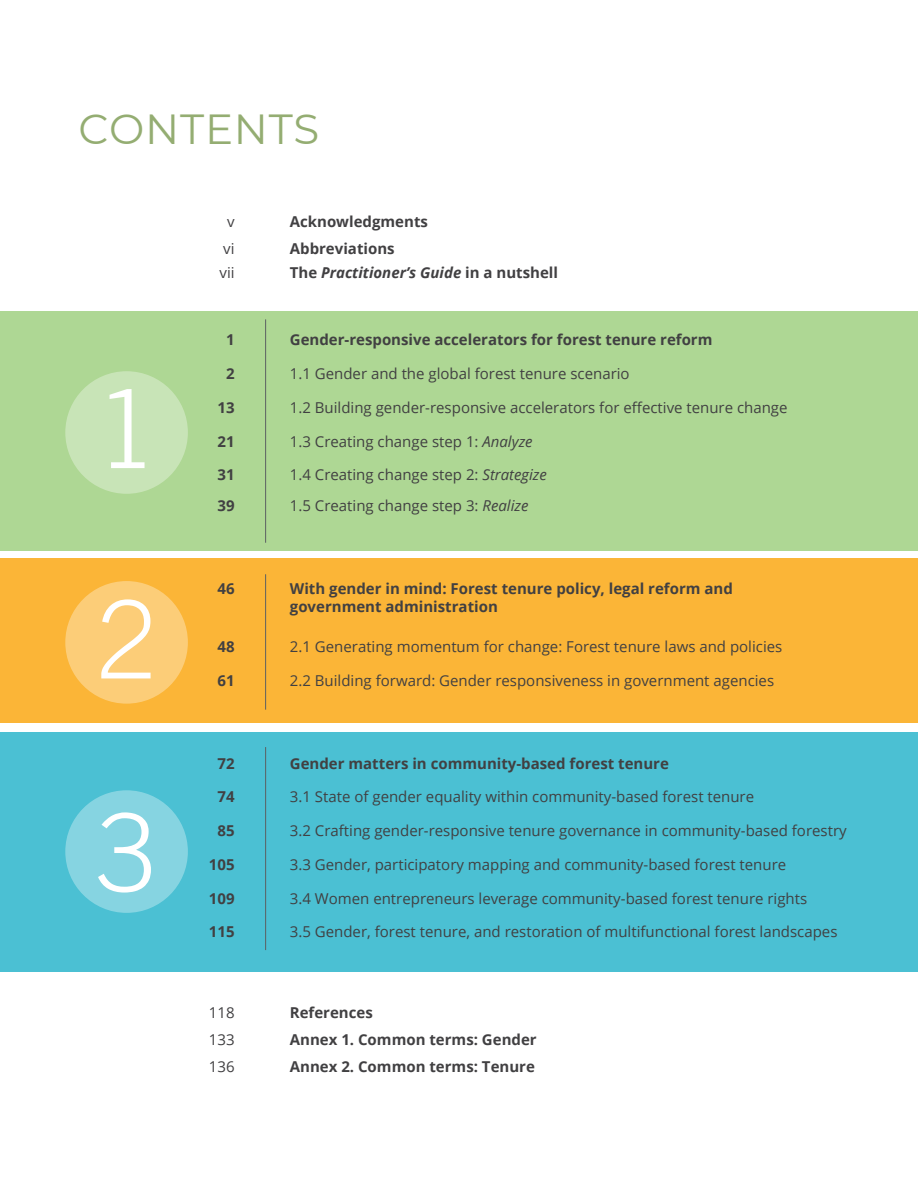
<style>
.page{position:relative;width:918px;height:1188px;background:#fff}
.page>*{position:absolute;margin:0;border:0;box-sizing:border-box;transform-origin:0 0}
.t1{font:300 108px/210.3px "Trade Gothic LT";color:#fff}
.t2{font:42px "Montserrat";letter-spacing:.02em;color:#94ad72}
.t3{font:15px "Open Sans";color:#414042}
.t4{font:700 15px/18px "Open Sans";color:#414042}
.t5{font:italic 700 15px "Open Sans";color:#414042}
.s1{font-style:normal}
.s2{font-style:italic}
</style>
<div class="page">
<div style="left:0;top:733px;width:918px;height:239px;background:#4bc0d3"></div>
<div style="left:65px;top:790px;width:123px;height:123px;background:#86d4e1;border-radius:50%"></div>
<div style="left:0;top:559px;width:918px;height:164px;background:#fbb537"></div>
<div style="left:0;top:311px;width:918px;height:239px;background:#aed794"></div>
<hr style="left:265px;top:319px;width:1px;height:224px;background:#5c6062">
<hr style="left:265px;top:574px;width:1px;height:136px;background:#5c6062">
<hr style="left:265px;top:747px;width:1px;height:203px;background:#5c6062">
<div style="left:65px;top:371px;width:123px;height:123px;background:#c8e4b7;border-radius:50%"></div>
<div style="left:65px;top:581px;width:123px;height:123px;background:#fccd78;border-radius:50%"></div>
<h2 class="t2" style="left:79px;top:100px;width:242px">CONTENTS</h2>
<h1 class="t1" style="left:97px;top:323px;width:62px">1<br>2</h1>
<h1 class="t1" style="left:97px;top:747px;width:62px">3</h1>
<p class="t3" style="left:227px;top:211px;width:9px">v</p>
<p class="t4" style="left:290px;top:212px;width:140px">Acknowledgments</p>
<p class="t3" style="left:223px;top:238px;width:13px">vi</p>
<p class="t4" style="left:290px;top:239px;width:106px">Abbreviations</p>
<p class="t3" style="left:220px;top:262px;width:17px">vii</p>
<p class="t5" style="left:290px;top:262px;width:270px"><span class="s1">The</span> Practitioner’s Guide <span class="s1">in a nutshell</span></p>
<p class="t4" style="left:226px;top:331px;width:10px">1</p>
<p class="t4" style="left:290px;top:331px;width:424px">Gender-responsive accelerators for forest tenure reform</p>
<p class="t4" style="left:226px;top:364px;width:10px">2</p>
<p class="t3" style="left:290px;top:363px;width:341px">1.1 Gender and the global forest tenure scenario</p>
<p class="t4" style="left:218px;top:398px;width:19px">13</p>
<p class="t3" style="left:290px;top:397px;width:499px">1.2 Building gender-responsive accelerators for effective tenure change</p>
<p class="t4" style="left:218px;top:432px;width:19px">21</p>
<p class="t3" style="left:290px;top:431px;width:244px">1.3 Creating change step 1: <span class="s2">Analyze</span></p>
<p class="t4" style="left:218px;top:466px;width:19px">31</p>
<p class="t3" style="left:290px;top:465px;width:259px">1.4 Creating change step 2: <span class="s2">Strategize</span></p>
<p class="t4" style="left:218px;top:496px;width:19px">39</p>
<p class="t3" style="left:290px;top:496px;width:240px">1.5 Creating change step 3: <span class="s2">Realize</span></p>
<p class="t4" style="left:218px;top:579px;width:19px">46</p>
<p class="t4" style="left:290px;top:579px;width:444px">With gender in mind: Forest tenure policy, legal reform and government administration</p>
<p class="t4" style="left:218px;top:638px;width:19px">48</p>
<p class="t3" style="left:290px;top:637px;width:494px">2.1 Generating momentum for change: Forest tenure laws and policies</p>
<p class="t4" style="left:218px;top:671px;width:19px">61</p>
<p class="t3" style="left:290px;top:670px;width:486px">2.2 Building forward: Gender responsiveness in government agencies</p>
<p class="t4" style="left:218px;top:754px;width:19px">72</p>
<p class="t4" style="left:290px;top:754px;width:381px">Gender matters in community-based forest tenure</p>
<p class="t4" style="left:218px;top:788px;width:19px">74</p>
<p class="t3" style="left:290px;top:787px;width:466px">3.1 State of gender equality within community-based forest tenure</p>
<p class="t4" style="left:218px;top:821px;width:19px">85</p>
<p class="t3" style="left:290px;top:820px;width:558px">3.2 Crafting gender-responsive tenure governance in community-based forestry</p>
<p class="t4" style="left:209px;top:855px;width:27px">105</p>
<p class="t3" style="left:290px;top:854px;width:498px">3.3 Gender, participatory mapping and community-based forest tenure</p>
<p class="t4" style="left:209px;top:889px;width:27px">109</p>
<p class="t3" style="left:290px;top:888px;width:519px">3.4 Women entrepreneurs leverage community-based forest tenure rights</p>
<p class="t4" style="left:209px;top:923px;width:27px">115</p>
<p class="t3" style="left:290px;top:922px;width:549px">3.5 Gender, forest tenure, and restoration of multifunctional forest landscapes</p>
<p class="t3" style="left:209px;top:1002px;width:27px">118</p>
<p class="t4" style="left:290px;top:1003px;width:84px">References</p>
<p class="t3" style="left:209px;top:1029px;width:27px">133</p>
<p class="t4" style="left:290px;top:1030px;width:248px">Annex 1. Common terms: Gender</p>
<p class="t3" style="left:209px;top:1056px;width:27px">136</p>
<p class="t4" style="left:290px;top:1057px;width:247px">Annex 2. Common terms: Tenure</p>
</div>
